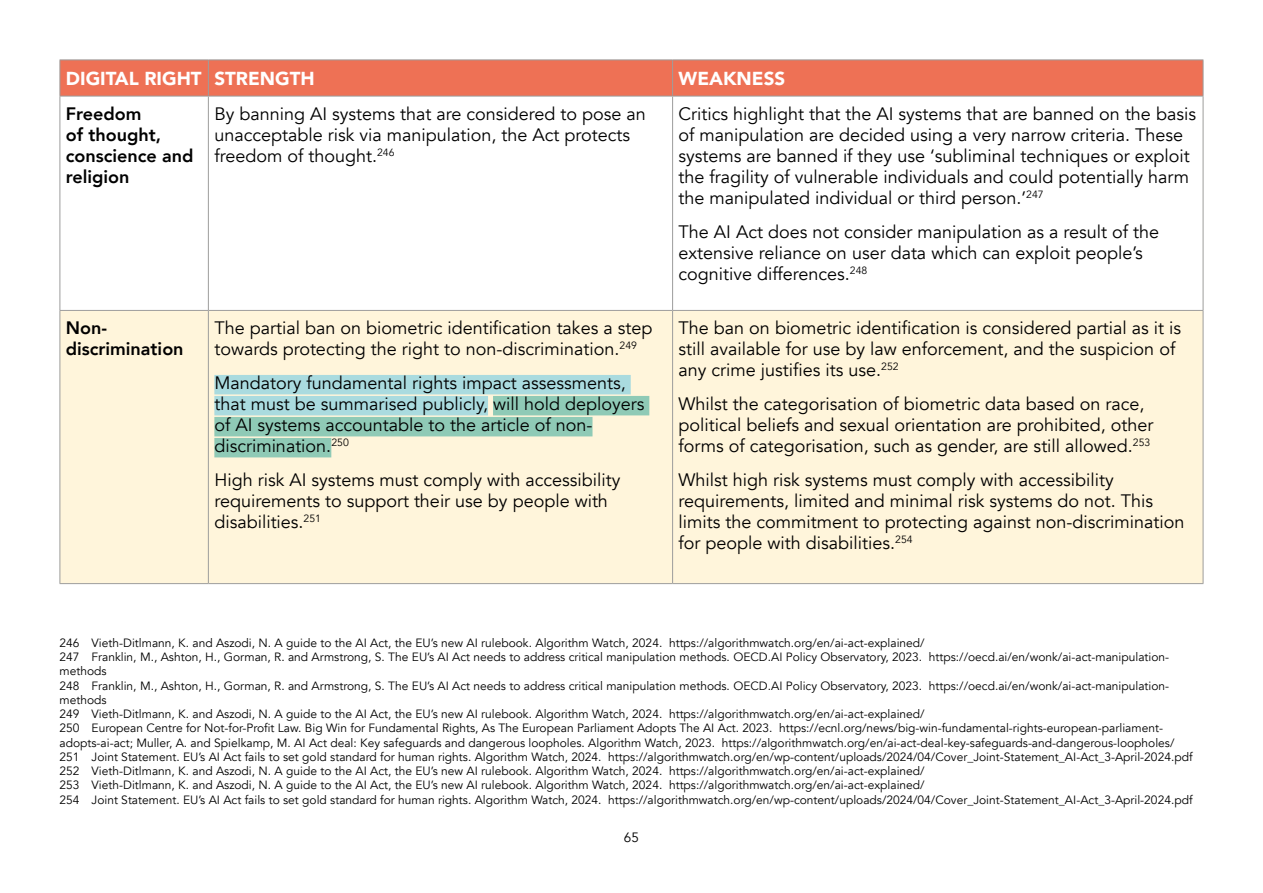
<style>
.page{position:relative;width:1263px;height:893px;background:#fff}
.page>*{position:absolute;margin:0;border:0;box-sizing:border-box;transform-origin:0 0}
.Table_Header{font:900 18.75px "Avenir";color:#fff}
.Body{font:18px/21px "Avenir";color:#000}
.Body-2{font:800 18px/21px "Avenir";color:#000}
.t1{font:13.5px "Avenir";color:#000}
.Footnotes{font:12px/14.2px "Avenir";color:#000}
</style>
<div class="page">
<div style="left:61px;top:61px;width:1142px;height:35px;background:#ee7155"></div>
<div style="left:61px;top:311px;width:1142px;height:272px;background:#fff5db"></div>
<hr style="left:60px;top:60px;width:148px;height:1px;background:#9d9d9c">
<hr style="left:60px;top:60px;width:1px;height:36px;background:#9d9d9c">
<hr style="left:208px;top:60px;width:465px;height:1px;background:#9d9d9c">
<hr style="left:208px;top:60px;width:1px;height:36px;background:#9d9d9c">
<hr style="left:673px;top:60px;width:530px;height:1px;background:#9d9d9c">
<hr style="left:672px;top:60px;width:1px;height:36px;background:#9d9d9c">
<hr style="left:1203px;top:60px;width:1px;height:36px;background:#9d9d9c">
<hr style="left:60px;top:96px;width:148px;height:1px;background:#9d9d9c">
<hr style="left:60px;top:96px;width:1px;height:214px;background:#9d9d9c">
<hr style="left:208px;top:96px;width:465px;height:1px;background:#9d9d9c">
<hr style="left:208px;top:96px;width:1px;height:214px;background:#9d9d9c">
<hr style="left:673px;top:96px;width:530px;height:1px;background:#9d9d9c">
<hr style="left:672px;top:96px;width:1px;height:214px;background:#9d9d9c">
<hr style="left:1203px;top:96px;width:1px;height:214px;background:#9d9d9c">
<hr style="left:60px;top:310px;width:148px;height:1px;background:#9d9d9c">
<hr style="left:60px;top:311px;width:1px;height:272px;background:#9d9d9c">
<hr style="left:208px;top:310px;width:465px;height:1px;background:#9d9d9c">
<hr style="left:208px;top:311px;width:1px;height:272px;background:#9d9d9c">
<hr style="left:673px;top:310px;width:530px;height:1px;background:#9d9d9c">
<hr style="left:672px;top:311px;width:1px;height:272px;background:#9d9d9c">
<hr style="left:1203px;top:311px;width:1px;height:272px;background:#9d9d9c">
<hr style="left:60px;top:583px;width:148px;height:1px;background:#9d9d9c">
<hr style="left:208px;top:583px;width:465px;height:1px;background:#9d9d9c">
<hr style="left:673px;top:583px;width:530px;height:1px;background:#9d9d9c">
<div style="left:214px;top:375px;width:417px;height:19px;background:#aadbdf"></div>
<div style="left:214px;top:396px;width:274px;height:19px;background:#aadbdf"></div>
<div style="left:493px;top:396px;width:156px;height:19px;background:#8fcab6"></div>
<div style="left:214px;top:417px;width:378px;height:19px;background:#8fcab6"></div>
<div style="left:214px;top:438px;width:117px;height:19px;background:#8fcab6"></div>
<p class="Table_Header" style="left:66px;top:62px;width:137px">DIGITAL RIGHT</p>
<p class="Table_Header" style="left:214px;top:62px;width:102px">STRENGTH</p>
<p class="Table_Header" style="left:679px;top:62px;width:108px">WEAKNESS</p>
<p class="Body-2" style="left:66px;top:103px;width:129px">Freedom<br>of thought, conscience and religion</p>
<p class="Body" style="left:214px;top:104px;width:433px">By banning AI systems that are considered to pose an unacceptable risk via manipulation, the Act protects freedom of thought.<sup>246</sup></p>
<p class="Body" style="left:679px;top:104px;width:519px">Critics highlight that the AI systems that are banned on the basis of manipulation are decided using a very narrow criteria. These systems are banned if they use ‘subliminal techniques or exploit the fragility of vulnerable individuals and could potentially harm the manipulated individual or third person.’<sup>247</sup></p>
<p class="Body" style="left:679px;top:221px;width:482px">The AI Act does not consider manipulation as a result of the extensive reliance on user data which can exploit people’s cognitive differences.<sup>248</sup></p>
<p class="Body-2" style="left:66px;top:318px;width:119px">Non&shy;discrimination</p>
<p class="Body" style="left:214px;top:318px;width:439px">The partial ban on biometric identification takes a step towards protecting the right to non-discrimination.<sup>249</sup></p>
<p class="Body" style="left:214px;top:373px;width:431px">Mandatory fundamental rights impact assessments, that must be summarised publicly, will hold deployers of AI systems accountable to the article of non&shy;discrimination.<sup>250</sup></p>
<p class="Body" style="left:214px;top:470px;width:408px">High risk AI systems must comply with accessibility requirements to support their use by people with disabilities.<sup>251</sup></p>
<p class="Body" style="left:679px;top:318px;width:504px">The ban on biometric identification is considered partial as it is still available for use by law enforcement, and the suspicion of any crime justifies its use.<sup>252</sup></p>
<p class="Body" style="left:679px;top:394px;width:476px">Whilst the categorisation of biometric data based on race, political beliefs and sexual orientation are prohibited, other forms of categorisation, such as gender, are still allowed.<sup>253</sup></p>
<p class="Body" style="left:679px;top:470px;width:507px">Whilst high risk systems must comply with accessibility requirements, limited and minimal risk systems do not. This limits the commitment to protecting against non-discrimination for people with disabilities.<sup>254</sup></p>
<p class="Footnotes" style="left:60px;top:636px;width:867px">246 Vieth-Ditlmann, K. and Aszodi, N. A guide to the AI Act, the EU’s new AI rulebook. Algorithm Watch, 2024. https://algorithmwatch.org/en/ai-act-explained/</p>
<p class="Footnotes" style="left:60px;top:650px;width:1111px">247 Franklin, M., Ashton, H., Gorman, R. and Armstrong, S. The EU’s AI Act needs to address critical manipulation methods. OECD.AI Policy Observatory, 2023. https://oecd.ai/en/wonk/ai-act-manipulation&shy;methods</p>
<p class="Footnotes" style="left:60px;top:679px;width:1111px">248 Franklin, M., Ashton, H., Gorman, R. and Armstrong, S. The EU’s AI Act needs to address critical manipulation methods. OECD.AI Policy Observatory, 2023. https://oecd.ai/en/wonk/ai-act-manipulation&shy;methods</p>
<p class="Footnotes" style="left:60px;top:707px;width:867px">249 Vieth-Ditlmann, K. and Aszodi, N. A guide to the AI Act, the EU’s new AI rulebook. Algorithm Watch, 2024. https://algorithmwatch.org/en/ai-act-explained/</p>
<p class="Footnotes" style="left:60px;top:721px;width:1116px">250 European Centre for Not-for-Profit Law. Big Win for Fundamental Rights, As The European Parliament Adopts The AI Act. 2023. https://ecnl.org/news/big-win-fundamental-rights-european-parliament&shy;adopts-ai-act; Muller, A. and Spielkamp, M. AI Act deal: Key safeguards and dangerous loopholes. Algorithm Watch, 2023. https://algorithmwatch.org/en/ai-act-deal-key-safeguards-and-dangerous-loopholes/</p>
<p class="Footnotes" style="left:60px;top:750px;width:1134px">251 Joint Statement. EU’s AI Act fails to set gold standard for human rights. Algorithm Watch, 2024. https://algorithmwatch.org/en/wp-content/uploads/2024/04/Cover_Joint-Statement_AI-Act_3-April-2024.pdf</p>
<p class="Footnotes" style="left:60px;top:764px;width:867px">252 Vieth-Ditlmann, K. and Aszodi, N. A guide to the AI Act, the EU’s new AI rulebook. Algorithm Watch, 2024. https://algorithmwatch.org/en/ai-act-explained/</p>
<p class="Footnotes" style="left:60px;top:778px;width:867px">253 Vieth-Ditlmann, K. and Aszodi, N. A guide to the AI Act, the EU’s new AI rulebook. Algorithm Watch, 2024. https://algorithmwatch.org/en/ai-act-explained/</p>
<p class="Footnotes" style="left:60px;top:793px;width:1134px">254 Joint Statement. EU’s AI Act fails to set gold standard for human rights. Algorithm Watch, 2024. https://algorithmwatch.org/en/wp-content/uploads/2024/04/Cover_Joint-Statement_AI-Act_3-April-2024.pdf</p>
<p class="t1" style="left:624px;top:830px;width:17px">65</p>
</div>
